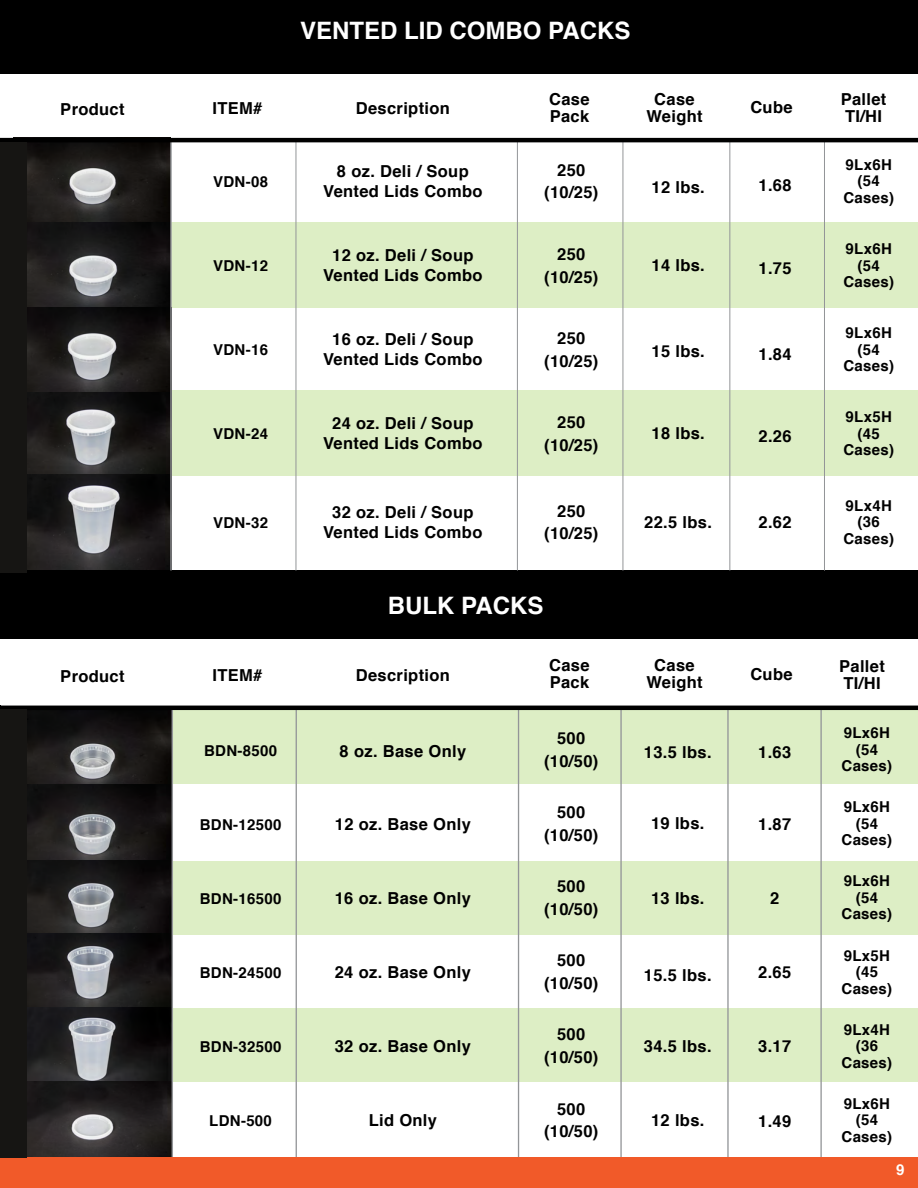
<style>
.page{position:relative;width:918px;height:1188px;background:#fff}
.page>*{position:absolute;margin:0;border:0;box-sizing:border-box;transform-origin:0 0}
.t1{font:700 24px "Helvetica";color:#fff}
.t2{font:700 16.5px/22.8px "Helvetica";letter-spacing:.02em;color:#000;text-align:center}
.t3{font:700 15px/16.5px "Helvetica";letter-spacing:.02em;color:#000;text-align:center}
.t4{font:700 15px "Helvetica";color:#fff}
</style>
<div class="page">
<div style="left:172px;top:710px;width:746px;height:74px;background:#ddeec5"></div>
<div style="left:172px;top:861px;width:746px;height:74px;background:#ddeec5"></div>
<div style="left:172px;top:1008px;width:746px;height:74px;background:#ddeec5"></div>
<div style="left:171px;top:223px;width:747px;height:85px;background:#ddeec5"></div>
<div style="left:169px;top:391px;width:749px;height:85px;background:#ddeec5"></div>
<img style="left:26px;top:142px;width:144px;height:332px">
<img style="left:26px;top:474px;width:145px;height:97px">
<img style="left:15px;top:710px;width:157px;height:448px">
<div style="left:0;top:571px;width:918px;height:68px;background:#000"></div>
<hr style="left:296px;top:138px;width:1px;height:433px;background:#939598">
<hr style="left:296px;top:709px;width:1px;height:448px;background:#939598">
<hr style="left:170px;top:138px;width:2px;height:432px;background:#939598">
<hr style="left:172px;top:709px;width:1px;height:450px;background:#939598">
<hr style="left:517px;top:138px;width:1px;height:433px;background:#939598">
<hr style="left:518px;top:709px;width:1px;height:448px;background:#939598">
<hr style="left:623px;top:138px;width:1px;height:433px;background:#939598">
<hr style="left:620px;top:709px;width:2px;height:448px;background:#939598">
<hr style="left:729px;top:138px;width:1px;height:433px;background:#939598">
<hr style="left:727px;top:709px;width:2px;height:448px;background:#939598">
<hr style="left:824px;top:138px;width:1px;height:433px;background:#939598">
<hr style="left:820px;top:709px;width:2px;height:448px;background:#939598">
<div style="left:0;top:0;width:918px;height:73px;background:#000"></div>
<hr style="left:0;top:706px;width:918px;height:4px;background:#000">
<hr style="left:0;top:138px;width:918px;height:4px;background:#000">
<div style="left:0;top:1158px;width:918px;height:30px;background:#f15a29"></div>
<div style="left:0;top:709px;width:27px;height:448px;background:#161513"></div>
<div style="left:0;top:142px;width:26px;height:431px;background:#161513"></div>
<p class="t2" style="left:60px;top:98px;width:66px">Product</p>
<p class="t2" style="left:60px;top:665px;width:66px">Product</p>
<h1 class="t1" style="left:300px;top:11px;width:332px">VENTED LID COMBO PACKS</h1>
<p class="t2" style="left:213px;top:97px;width:51px">ITEM#</p>
<p class="t2" style="left:356px;top:97px;width:96px">Description</p>
<p class="t2" style="left:549px;top:91px;width:42px;line-height:16.8px;text-align:left">Case<br>Pack</p>
<p class="t2" style="left:646px;top:91px;width:58px;line-height:16.8px">Case<br>Weight</p>
<p class="t2" style="left:750px;top:96px;width:44px">Cube</p>
<p class="t2" style="left:841px;top:91px;width:47px;line-height:16.8px;text-align:left">Pallet<br>TI/HI</p>
<p class="t3" style="left:213px;top:173px;width:56px">VDN-08</p>
<p class="t2" style="left:323px;top:162px;width:161px;line-height:19.8px">8 oz. Deli / Soup<br>Vented Lids Combo</p>
<p class="t2" style="left:544px;top:159px;width:56px">250 (10/25)</p>
<p class="t2" style="left:652px;top:176px;width:55px">12 lbs.</p>
<p class="t2" style="left:759px;top:174px;width:35px">1.68</p>
<p class="t3" style="left:843px;top:157px;width:52px">9Lx6H (54<br>Cases)</p>
<p class="t3" style="left:213px;top:257px;width:56px">VDN-12</p>
<p class="t2" style="left:323px;top:246px;width:161px;line-height:19.8px">12 oz. Deli / Soup<br>Vented Lids Combo</p>
<p class="t2" style="left:544px;top:243px;width:56px">250 (10/25)</p>
<p class="t2" style="left:652px;top:254px;width:55px">14 lbs.</p>
<p class="t2" style="left:759px;top:257px;width:35px">1.75</p>
<p class="t3" style="left:843px;top:241px;width:52px">9Lx6H (54<br>Cases)</p>
<p class="t3" style="left:213px;top:342px;width:56px">VDN-16</p>
<p class="t2" style="left:323px;top:330px;width:161px;line-height:19.8px">16 oz. Deli / Soup<br>Vented Lids Combo</p>
<p class="t2" style="left:544px;top:327px;width:56px">250 (10/25)</p>
<p class="t2" style="left:652px;top:340px;width:55px">15 lbs.</p>
<p class="t2" style="left:759px;top:343px;width:35px">1.84</p>
<p class="t3" style="left:843px;top:325px;width:52px">9Lx6H (54<br>Cases)</p>
<p class="t3" style="left:213px;top:426px;width:56px">VDN-24</p>
<p class="t2" style="left:323px;top:414px;width:161px;line-height:19.8px">24 oz. Deli / Soup<br>Vented Lids Combo</p>
<p class="t2" style="left:544px;top:411px;width:56px">250 (10/25)</p>
<p class="t2" style="left:652px;top:422px;width:55px">18 lbs.</p>
<p class="t2" style="left:759px;top:425px;width:35px">2.26</p>
<p class="t3" style="left:843px;top:409px;width:52px">9Lx5H (45<br>Cases)</p>
<p class="t3" style="left:213px;top:514px;width:56px">VDN-32</p>
<p class="t2" style="left:323px;top:503px;width:161px;line-height:19.8px">32 oz. Deli / Soup<br>Vented Lids Combo</p>
<p class="t2" style="left:544px;top:500px;width:56px">250 (10/25)</p>
<p class="t2" style="left:644px;top:511px;width:69px">22.5 lbs.</p>
<p class="t2" style="left:759px;top:511px;width:35px">2.62</p>
<p class="t3" style="left:843px;top:498px;width:52px">9Lx4H (36<br>Cases)</p>
<h1 class="t1" style="left:388px;top:586px;width:157px">BULK PACKS</h1>
<p class="t2" style="left:213px;top:664px;width:51px">ITEM#</p>
<p class="t2" style="left:356px;top:664px;width:96px">Description</p>
<p class="t2" style="left:549px;top:657px;width:42px;line-height:16.8px;text-align:left">Case<br>Pack</p>
<p class="t2" style="left:646px;top:657px;width:58px;line-height:16.8px">Case<br>Weight</p>
<p class="t2" style="left:750px;top:663px;width:44px">Cube</p>
<p class="t2" style="left:839px;top:658px;width:47px;line-height:16.8px;text-align:left">Pallet<br>TI/HI</p>
<p class="t3" style="left:204px;top:743px;width:74px">BDN-8500</p>
<p class="t2" style="left:340px;top:740px;width:128px">8 oz. Base Only</p>
<p class="t2" style="left:544px;top:727px;width:56px">500 (10/50)</p>
<p class="t2" style="left:644px;top:741px;width:69px">13.5 lbs.</p>
<p class="t2" style="left:758px;top:741px;width:35px">1.63</p>
<p class="t3" style="left:842px;top:725px;width:52px">9Lx6H (54<br>Cases)</p>
<p class="t3" style="left:200px;top:817px;width:83px">BDN-12500</p>
<p class="t2" style="left:335px;top:813px;width:138px">12 oz. Base Only</p>
<p class="t2" style="left:544px;top:801px;width:56px">500 (10/50)</p>
<p class="t2" style="left:651px;top:812px;width:55px">19 lbs.</p>
<p class="t2" style="left:758px;top:813px;width:35px">1.87</p>
<p class="t3" style="left:842px;top:799px;width:52px">9Lx6H (54<br>Cases)</p>
<p class="t3" style="left:200px;top:891px;width:83px">BDN-16500</p>
<p class="t2" style="left:335px;top:887px;width:138px">16 oz. Base Only</p>
<p class="t2" style="left:544px;top:875px;width:56px">500 (10/50)</p>
<p class="t2" style="left:651px;top:887px;width:55px">13 lbs.</p>
<p class="t2" style="left:770px;top:887px;width:11px">2</p>
<p class="t3" style="left:842px;top:873px;width:52px">9Lx6H (54<br>Cases)</p>
<p class="t3" style="left:200px;top:965px;width:83px">BDN-24500</p>
<p class="t2" style="left:335px;top:961px;width:138px">24 oz. Base Only</p>
<p class="t2" style="left:544px;top:949px;width:56px">500 (10/50)</p>
<p class="t2" style="left:644px;top:964px;width:69px">15.5 lbs.</p>
<p class="t2" style="left:758px;top:961px;width:35px">2.65</p>
<p class="t3" style="left:842px;top:947px;width:52px">9Lx5H (45<br>Cases)</p>
<p class="t3" style="left:200px;top:1038px;width:83px">BDN-32500</p>
<p class="t2" style="left:335px;top:1035px;width:138px">32 oz. Base Only</p>
<p class="t2" style="left:544px;top:1023px;width:56px">500 (10/50)</p>
<p class="t2" style="left:644px;top:1035px;width:69px">34.5 lbs.</p>
<p class="t2" style="left:758px;top:1035px;width:35px">3.17</p>
<p class="t3" style="left:842px;top:1021px;width:52px">9Lx4H (36<br>Cases)</p>
<p class="t3" style="left:209px;top:1112px;width:64px">LDN-500</p>
<p class="t2" style="left:369px;top:1109px;width:70px">Lid Only</p>
<p class="t2" style="left:544px;top:1098px;width:56px">500 (10/50)</p>
<p class="t2" style="left:651px;top:1109px;width:55px">12 lbs.</p>
<p class="t2" style="left:758px;top:1110px;width:35px">1.49</p>
<p class="t3" style="left:842px;top:1096px;width:52px">9Lx6H (54<br>Cases)</p>
<p class="t4" style="left:896px;top:1157px;width:10px">9</p>
</div>
